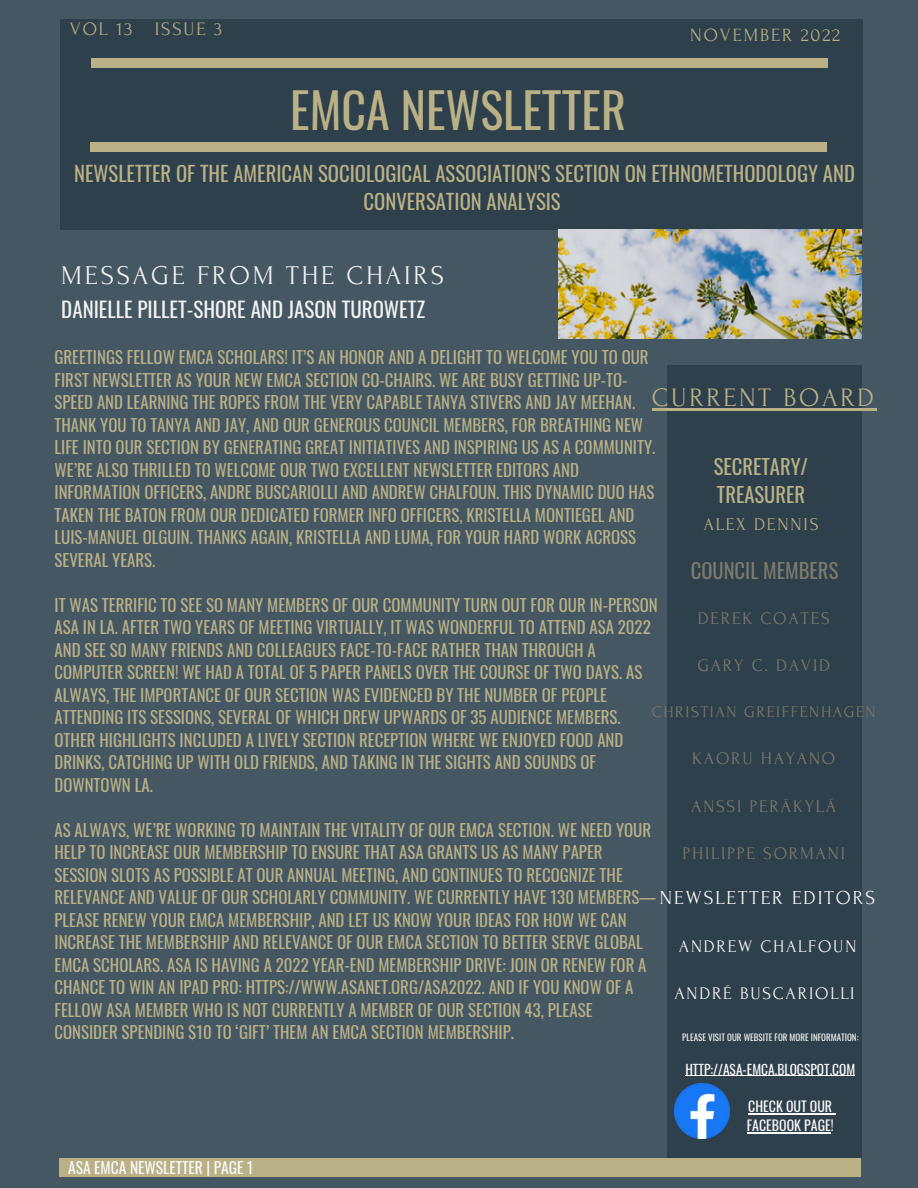
<style>
.page{position:relative;width:918px;height:1188px;background:#455763}
.page>*{position:absolute;margin:0;border:0;box-sizing:border-box;transform-origin:0 0}
.t1{font:48px "Oswald";color:#bab187}
.t2{font:27px "Forum";letter-spacing:.1em;color:#f2f3f2}
.t3{font:26.7px "Forum";letter-spacing:.1em;color:#bab187}
.t4{font:21px "Oswald";color:#f2f3f2}
.t5{font:20.7px/28.2px "Oswald";color:#bab187;text-align:center}
.t6{font:20.55px/28.2px "Oswald";color:#bab187}
.t7{font:20.55px "Oswald";color:#7d7b6e}
.t8{font:19.8px "Forum";letter-spacing:.1em;color:#fafafa}
.t9{font:18.9px "Forum";letter-spacing:.1em;color:#bab187}
.t10{font:18.75px "Forum";letter-spacing:.1em;color:#bab187}
.t11{font:18px "Forum";letter-spacing:.1em;color:#bab187}
.t12{font:17.7px "Forum";letter-spacing:.1em;color:#7d7b6e}
.t13{font:17.7px "Forum";letter-spacing:.1em;color:#fafafa}
.t14{font:16.8px/22.5px "Oswald";color:#bab187}
.t15{font:16.2px "Forum";letter-spacing:.1em;color:#7d7b6e}
.t16{font:15.6px "Oswald";color:#fafafa}
.t17{font:13.95px/19.2px "Oswald";color:#fafafa}
.t18{font:13.5px "Oswald";color:#fafafa}
.t19{font:9px "Oswald";color:#f2f3f2}
</style>
<div class="page">
<div style="left:60px;top:19px;width:802px;height:210px;background:#2e404b"></div>
<div style="left:667px;top:366px;width:195px;height:792px;background:#2e404b"></div>
<div style="left:91px;top:58px;width:736px;height:9px;background:#bab187"></div>
<div style="left:90px;top:142px;width:737px;height:9px;background:#bab187"></div>
<hr style="left:652px;top:408px;width:225px;height:2px;background:#bab187">
<img style="left:674px;top:1084px;width:56px;height:55px">
<div style="left:60px;top:1158px;width:801px;height:18px;background:#bab187"></div>
<img style="left:558px;top:230px;width:303px;height:109px">
<hr style="left:685px;top:1075px;width:170px;height:1px;background:#fafafa">
<hr style="left:748px;top:1113px;width:84px;height:1px;background:#fafafa">
<hr style="left:747px;top:1132px;width:84px;height:2px;background:#fafafa">
<p class="t9" style="left:70px;top:19px;width:154px">VOL 13 ISSUE 3</p>
<p class="t10" style="left:690px;top:25px;width:151px">NOVEMBER 2022</p>
<h1 class="t1" style="left:290px;top:73px;width:337px">EMCA NEWSLETTER</h1>
<p class="t5" style="left:74px;top:158px;width:782px">NEWSLETTER OF THE AMERICAN SOCIOLOGICAL ASSOCIATION'S SECTION ON ETHNOMETHODOLOGY AND<br>CONVERSATION ANALYSIS</p>
<h2 class="t2" style="left:61px;top:261px;width:384px">MESSAGE FROM THE CHAIRS</h2>
<p class="t4" style="left:61px;top:293px;width:365px">DANIELLE PILLET-SHORE AND JASON TUROWETZ</p>
<p class="t14" style="left:55px;top:345px;width:602px">GREETINGS FELLOW EMCA SCHOLARS! IT’S AN HONOR AND A DELIGHT TO WELCOME YOU TO OUR FIRST NEWSLETTER AS YOUR NEW EMCA SECTION CO-CHAIRS. WE ARE BUSY GETTING UP-TO-SPEED AND LEARNING THE ROPES FROM THE VERY CAPABLE TANYA STIVERS AND JAY MEEHAN.<br>THANK YOU TO TANYA AND JAY, AND OUR GENEROUS COUNCIL MEMBERS, FOR BREATHING NEW LIFE INTO OUR SECTION BY GENERATING GREAT INITIATIVES AND INSPIRING US AS A COMMUNITY.<br>WE’RE ALSO THRILLED TO WELCOME OUR TWO EXCELLENT NEWSLETTER EDITORS AND INFORMATION OFFICERS, ANDRE BUSCARIOLLI AND ANDREW CHALFOUN. THIS DYNAMIC DUO HAS TAKEN THE BATON FROM OUR DEDICATED FORMER INFO OFFICERS, KRISTELLA MONTIEGEL AND LUIS-MANUEL OLGUIN. THANKS AGAIN, KRISTELLA AND LUMA, FOR YOUR HARD WORK ACROSS SEVERAL YEARS.</p>
<p class="t14" style="left:55px;top:593px;width:605px">IT WAS TERRIFIC TO SEE SO MANY MEMBERS OF OUR COMMUNITY TURN OUT FOR OUR IN-PERSON ASA IN LA. AFTER TWO YEARS OF MEETING VIRTUALLY, IT WAS WONDERFUL TO ATTEND ASA 2022<br>AND SEE SO MANY FRIENDS AND COLLEAGUES FACE-TO-FACE RATHER THAN THROUGH A COMPUTER SCREEN! WE HAD A TOTAL OF 5 PAPER PANELS OVER THE COURSE OF TWO DAYS. AS ALWAYS, THE IMPORTANCE OF OUR SECTION WAS EVIDENCED BY THE NUMBER OF PEOPLE ATTENDING ITS SESSIONS, SEVERAL OF WHICH DREW UPWARDS OF 35 AUDIENCE MEMBERS.<br>OTHER HIGHLIGHTS INCLUDED A LIVELY SECTION RECEPTION WHERE WE ENJOYED FOOD AND DRINKS, CATCHING UP WITH OLD FRIENDS, AND TAKING IN THE SIGHTS AND SOUNDS OF DOWNTOWN LA.</p>
<p class="t14" style="left:55px;top:818px;width:603px">AS ALWAYS, WE’RE WORKING TO MAINTAIN THE VITALITY OF OUR EMCA SECTION. WE NEED YOUR HELP TO INCREASE OUR MEMBERSHIP TO ENSURE THAT ASA GRANTS US AS MANY PAPER SESSION SLOTS AS POSSIBLE AT OUR ANNUAL MEETING, AND CONTINUES TO RECOGNIZE THE RELEVANCE AND VALUE OF OUR SCHOLARLY COMMUNITY. WE CURRENTLY HAVE 130 MEMBERS— PLEASE RENEW YOUR EMCA MEMBERSHIP, AND LET US KNOW YOUR IDEAS FOR HOW WE CAN INCREASE THE MEMBERSHIP AND RELEVANCE OF OUR EMCA SECTION TO BETTER SERVE GLOBAL EMCA SCHOLARS. ASA IS HAVING A 2022 YEAR-END MEMBERSHIP DRIVE: JOIN OR RENEW FOR A CHANCE TO WIN AN IPAD PRO: HTTPS://WWW.ASANET.ORG/ASA2022. AND IF YOU KNOW OF A FELLOW ASA MEMBER WHO IS NOT CURRENTLY A MEMBER OF OUR SECTION 43, PLEASE CONSIDER SPENDING $10 TO ‘GIFT’ THEM AN EMCA SECTION MEMBERSHIP.</p>
<h3 class="t3" style="left:652px;top:383px;width:223px">CURRENT BOARD</h3>
<p class="t6" style="left:714px;top:451px;width:96px">SECRETARY/<br>TREASURER</p>
<p class="t11" style="left:703px;top:514px;width:117px">ALEX DENNIS</p>
<p class="t7" style="left:691px;top:554px;width:149px">COUNCIL MEMBERS</p>
<p class="t12" style="left:698px;top:608px;width:133px">DEREK COATES</p>
<p class="t12" style="left:697px;top:656px;width:134px">GARY C. DAVID</p>
<p class="t15" style="left:652px;top:703px;width:225px">CHRISTIAN GREIFFENHAGEN</p>
<p class="t12" style="left:692px;top:749px;width:145px">KAORU HAYANO</p>
<p class="t12" style="left:691px;top:796px;width:147px">ANSSI PERÄKYLÄ</p>
<p class="t12" style="left:683px;top:844px;width:164px">PHILIPPE SORMANI</p>
<p class="t8" style="left:660px;top:887px;width:217px">NEWSLETTER EDITORS</p>
<p class="t13" style="left:679px;top:937px;width:179px">ANDREW CHALFOUN</p>
<p class="t13" style="left:674px;top:984px;width:182px">ANDRÉ BUSCARIOLLI</p>
<p class="t19" style="left:682px;top:1031px;width:178px">PLEASE VISIT OUR WEBSITE FOR MORE INFORMATION:</p>
<p class="t18" style="left:685px;top:1058px;width:171px">HTTP://ASA-EMCA.BLOGSPOT.COM</p>
<p class="t16" style="left:68px;top:1155px;width:187px">ASA EMCA NEWSLETTER | PAGE 1</p>
<p class="t17" style="left:747px;top:1096px;width:88px">CHECK OUT OUR<br>FACEBOOK PAGE!</p>
</div>
